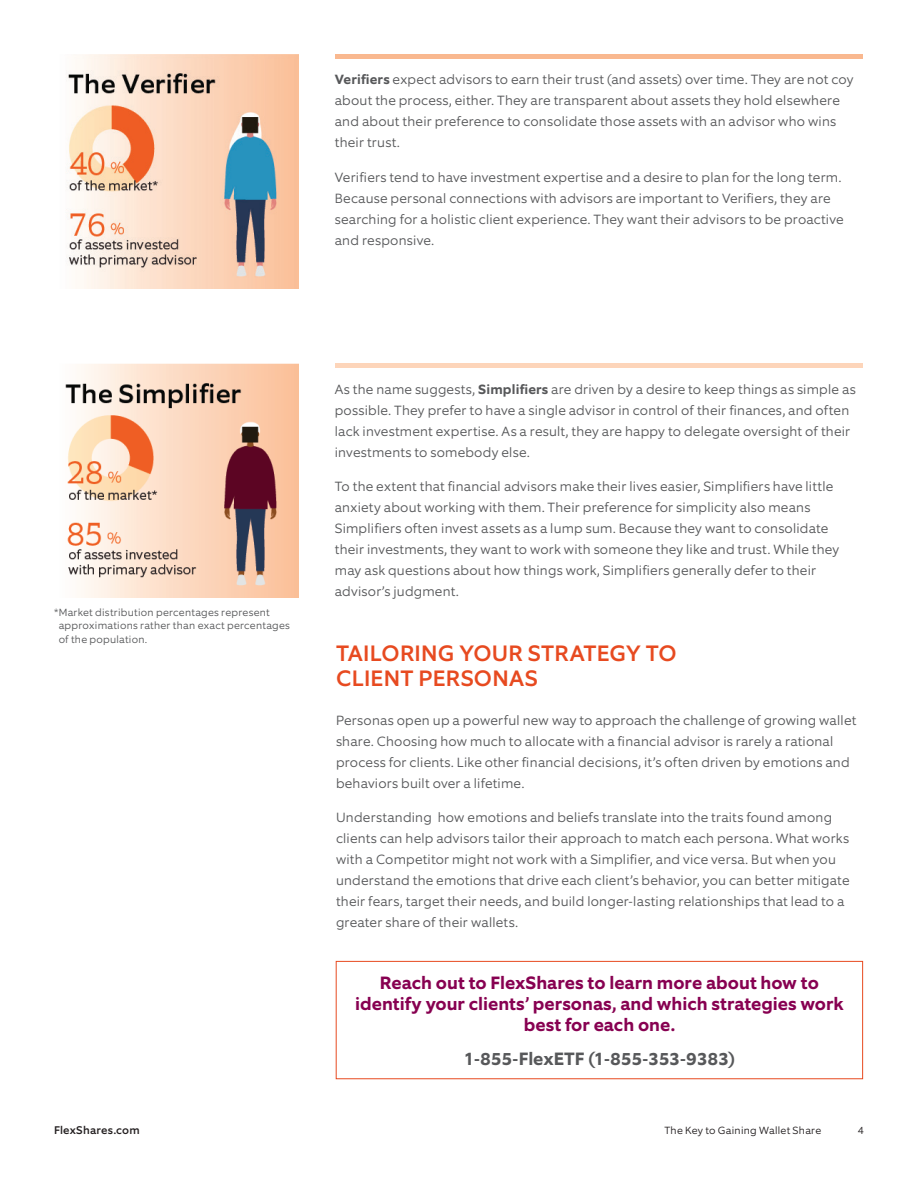
<style>
.page{position:relative;width:918px;height:1188px;background:#fff}
.page>*{position:absolute;margin:0;border:0;box-sizing:border-box;transform-origin:0 0}
.t1{font:500 22.5px/25.5px "Equip";letter-spacing:.01em;color:#e74a20}
.t2{font:700 18px/21px "Equip";letter-spacing:.005em;color:#870151;text-align:center}
.t3{font:700 18px "Equip";letter-spacing:-.01em;color:#57585a}
.t4{font:300 13.5px/21px "Equip";letter-spacing:.01em;color:#57585a}
.t5{font:500 11.25px "Equip";letter-spacing:.02em;color:#231f20}
.t6{font:300 10.5px/13.5px "Equip";letter-spacing:.02em;color:#57585a}
.t7{font:300 10.5px "Equip";letter-spacing:.015em;color:#231f20}
.s1{font-weight:700}
</style>
<div class="page">
<img style="left:65px;top:363px;width:234px;height:234px">
<hr style="left:335px;top:54px;width:528px;height:4px;background:#f9b88f">
<img style="left:66px;top:54px;width:233px;height:234px">
<div style="left:335px;top:363px;width:528px;height:5px;background:#fdd5ba"></div>
<div style="left:336px;top:961px;width:527px;height:118px;border:1px solid #e74a20"></div>
<p class="t4" style="left:335px;top:69px;width:520px"><span class="s1">Verifiers</span> expect advisors to earn their trust (and assets) over time. They are not coy about the process, either. They are transparent about assets they hold elsewhere and about their preference to consolidate those assets with an advisor who wins their trust.</p>
<p class="t4" style="left:335px;top:167px;width:511px">Verifiers tend to have investment expertise and a desire to plan for the long term.<br>Because personal connections with advisors are important to Verifiers, they are searching for a holistic client experience. They want their advisors to be proactive and responsive.</p>
<p class="t6" style="left:59px;top:605px;width:233px;text-indent:-5px">* Market distribution percentages represent approximations rather than exact percentages of the population.</p>
<p class="t4" style="left:335px;top:378px;width:522px">As the name suggests, <span class="s1">Simplifiers</span> are driven by a desire to keep things as simple as possible. They prefer to have a single advisor in control of their finances, and often lack investment expertise. As a result, they are happy to delegate oversight of their investments to somebody else.</p>
<p class="t4" style="left:335px;top:476px;width:506px">To the extent that financial advisors make their lives easier, Simplifiers have little anxiety about working with them. Their preference for simplicity also means Simplifiers often invest assets as a lump sum. Because they want to consolidate their investments, they want to work with someone they like and trust. While they may ask questions about how things work, Simplifiers generally defer to their advisor’s judgment.</p>
<h1 class="t1" style="left:336px;top:640px;width:342px">TAILORING YOUR STRATEGY TO<br>CLIENT PERSONAS</h1>
<p class="t4" style="left:336px;top:709px;width:522px">Personas open up a powerful new way to approach the challenge of growing wallet share. Choosing how much to allocate with a financial advisor is rarely a rational process for clients. Like other financial decisions, it’s often driven by emotions and behaviors built over a lifetime.</p>
<p class="t4" style="left:336px;top:807px;width:515px">Understanding how emotions and beliefs translate into the traits found among clients can help advisors tailor their approach to match each persona. What works with a Competitor might not work with a Simplifier, and vice versa. But when you understand the emotions that drive each client’s behavior, you can better mitigate their fears, target their needs, and build longer-lasting relationships that lead to a greater share of their wallets.</p>
<h2 class="t2" style="left:355px;top:972px;width:490px">Reach out to FlexShares to learn more about how to identify your clients’ personas, and which strategies work best for each one.</h2>
<h2 class="t3" style="left:464px;top:1047px;width:272px">1-855-FlexETF (1-855-353-9383)</h2>
<p class="t5" style="left:54px;top:1123px;width:87px">FlexShares.com</p>
<p class="t7" style="left:664px;top:1124px;width:158px">The Key to Gaining Wallet Share</p>
<p class="t7" style="left:858px;top:1124px;width:8px">4</p>
</div>
